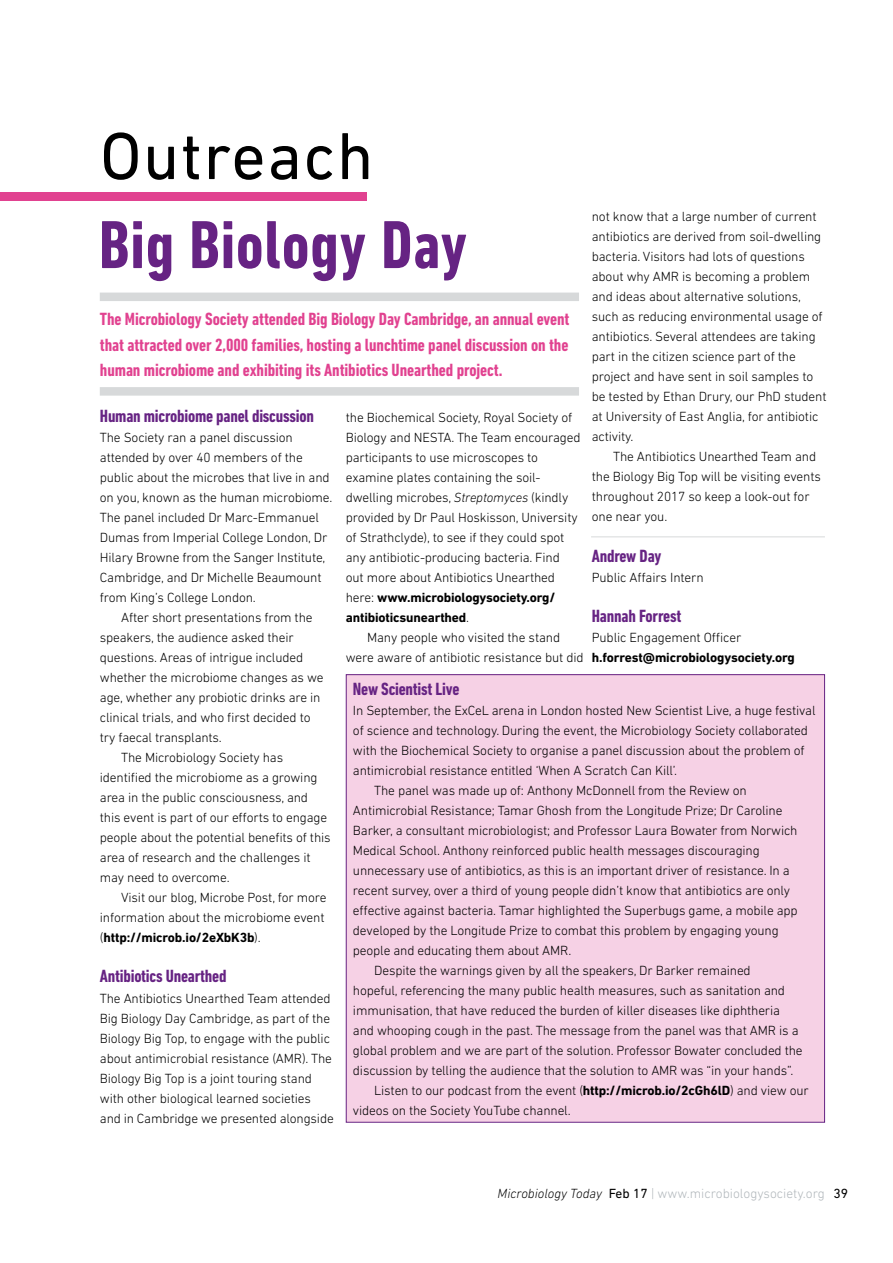
<style>
.page{position:relative;width:893px;height:1263px;background:#fff}
.page>*{position:absolute;margin:0;border:0;box-sizing:border-box;transform-origin:0 0}
.t1{font:700 condensed 69px "DIN Next LT Pro";letter-spacing:.01em;color:#662383}
.t2{font:67.5px "DIN Next LT Pro";letter-spacing:.02em;color:#000}
.t3{font:700 condensed 18px/25.5px "DIN Next LT Pro";letter-spacing:-.005em;color:#e14290;text-align:justify}
.t4{font:700 condensed 18px "DIN Next LT Pro";letter-spacing:-.01em;color:#662383}
.t5{font:300 13.5px/20px "DIN Next LT Pro";letter-spacing:-.01em;color:#000}
.t6{font:700 13.5px "DIN Next LT Pro";letter-spacing:-.01em;color:#000}
.t7{font:300 13.5px "DIN Next LT Pro";color:#b2b8bc}
.s1{font-weight:300}
.s2{font-style:italic}
.s3{font-weight:700}
.s4{font-style:italic;color:#000}
.s5{font-weight:400;color:#000}
</style>
<div class="page">
<div style="left:0;top:192px;width:366px;height:8px;background:#e14290"></div>
<hr style="left:591px;top:536px;width:234px;height:1px;background:#d7d9da">
<div style="left:100px;top:387px;width:479px;height:9px;background:#d7d9da"></div>
<div style="left:100px;top:293px;width:479px;height:8px;background:#d7d9da"></div>
<div style="left:346px;top:675px;width:479px;height:447px;background:#f6d1e5"></div>
<h2 class="t2" style="left:100px;top:117px;width:275px">Outreach</h2>
<p class="t5" style="left:592px;top:206px;width:236px">not know that a large number of current antibiotics are derived from soil-dwelling bacteria. Visitors had lots of questions about why AMR is becoming a problem and ideas about alternative solutions, such as reducing environmental usage of antibiotics. Several attendees are taking part in the citizen science part of the project and have sent in soil samples to be tested by Ethan Drury, our PhD student at University of East Anglia, for antibiotic activity.</p>
<p class="t5" style="left:592px;top:447px;width:231px;text-indent:21px">The Antibiotics Unearthed Team and the Biology Big Top will be visiting events throughout 2017 so keep a look-out for one near you.</p>
<h3 class="t4" style="left:592px;top:545px;width:71px">Andrew Day</h3>
<p class="t5" style="left:592px;top:567px;width:113px">Public Affairs Intern</p>
<h3 class="t4" style="left:592px;top:605px;width:91px">Hannah Forrest</h3>
<p class="t5" style="left:592px;top:627px;width:151px">Public Engagement Officer</p>
<p class="t6" style="left:592px;top:649px;width:204px">h.forrest@microbiologysociety.org</p>
<h1 class="t1" style="left:99px;top:206px;width:370px">Big Biology Day</h1>
<h3 class="t3" style="left:100px;top:306px;width:471px">The Microbiology Society attended Big Biology Day Cambridge, an annual event that attracted over 2,000 families, hosting a lunchtime panel discussion on the human microbiome and exhibiting its Antibiotics Unearthed project.</h3>
<h3 class="t4" style="left:100px;top:405px;width:215px">Human microbiome panel discussion</h3>
<p class="t5" style="left:100px;top:427px;width:234px">The Society ran a panel discussion attended by over 40 members of the public about the microbes that live in and on you, known as the human microbiome.<br>The panel included Dr Marc-Emmanuel Dumas from Imperial College London, Dr Hilary Browne from the Sanger Institute, Cambridge, and Dr Michelle Beaumount from King’s College London.</p>
<p class="t5" style="left:121px;top:607px;width:193px">After short presentations from the</p>
<p class="t5" style="left:100px;top:627px;width:195px">speakers, the audience asked their</p>
<p class="t5" style="left:100px;top:647px;width:205px">questions. Areas of intrigue included</p>
<p class="t5" style="left:100px;top:667px;width:225px">whether the microbiome changes as we</p>
<p class="t5" style="left:100px;top:687px;width:222px">age, whether any probiotic drinks are in</p>
<p class="t5" style="left:100px;top:707px;width:212px">clinical trials, and who first decided to</p>
<p class="t5" style="left:100px;top:727px;width:123px">try faecal transplants.</p>
<p class="t5" style="left:121px;top:747px;width:163px">The Microbiology Society has</p>
<p class="t5" style="left:100px;top:767px;width:219px">identified the microbiome as a growing</p>
<p class="t5" style="left:100px;top:787px;width:210px">area in the public consciousness, and</p>
<p class="t5" style="left:100px;top:807px;width:229px">this event is part of our efforts to engage</p>
<p class="t5" style="left:100px;top:827px;width:232px">people about the potential benefits of this</p>
<p class="t5" style="left:100px;top:847px;width:212px">area of research and the challenges it</p>
<p class="t5" style="left:100px;top:867px;width:131px">may need to overcome.</p>
<p class="t5" style="left:121px;top:887px;width:207px">Visit our blog, Microbe Post, for more</p>
<p class="t5" style="left:100px;top:907px;width:226px">information about the microbiome event</p>
<p class="t6" style="left:100px;top:930px;width:162px"><span class="s1">(</span>http://microb.io/2eXbK3b<span class="s1">).</span></p>
<h3 class="t4" style="left:100px;top:966px;width:128px">Antibiotics Unearthed</h3>
<p class="t5" style="left:100px;top:988px;width:235px">The Antibiotics Unearthed Team attended Big Biology Day Cambridge, as part of the Biology Big Top, to engage with the public about antimicrobial resistance (AMR). The Biology Big Top is a joint touring stand with other biological learned societies and in Cambridge we presented alongside</p>
<p class="t5" style="left:346px;top:407px;width:228px">the Biochemical Society, Royal Society of</p>
<p class="t5" style="left:346px;top:427px;width:236px">Biology and NESTA. The Team encouraged</p>
<p class="t5" style="left:346px;top:447px;width:194px">participants to use microscopes to</p>
<p class="t5" style="left:346px;top:467px;width:196px">examine plates containing the soil-</p>
<p class="t5" style="left:346px;top:487px;width:224px">dwelling microbes, <span class="s2">Streptomyces</span> (kindly</p>
<p class="t5" style="left:346px;top:507px;width:233px">provided by Dr Paul Hoskisson, University</p>
<p class="t5" style="left:346px;top:527px;width:220px">of Strathclyde), to see if they could spot</p>
<p class="t5" style="left:346px;top:547px;width:216px">any antibiotic-producing bacteria. Find</p>
<p class="t5" style="left:346px;top:567px;width:211px">out more about Antibiotics Unearthed</p>
<p class="t6" style="left:346px;top:589px;width:211px"><span class="s1">here:</span> www.microbiologysociety.org/</p>
<p class="t6" style="left:346px;top:609px;width:125px">antibioticsunearthed<span class="s1">.</span></p>
<p class="t5" style="left:367px;top:627px;width:195px">Many people who visited the stand</p>
<p class="t5" style="left:346px;top:647px;width:239px">were aware of antibiotic resistance but did</p>
<h3 class="t4" style="left:353px;top:679px;width:108px">New Scientist Live</h3>
<p class="t5" style="left:353px;top:700px;width:464px">In September, the ExCeL arena in London hosted New Scientist Live, a huge festival</p>
<p class="t5" style="left:353px;top:720px;width:456px">of science and technology. During the event, the Microbiology Society collaborated</p>
<p class="t5" style="left:353px;top:740px;width:453px">with the Biochemical Society to organise a panel discussion about the problem of</p>
<p class="t5" style="left:353px;top:760px;width:326px">antimicrobial resistance entitled ‘When A Scratch Can Kill’.</p>
<p class="t5" style="left:374px;top:780px;width:374px">The panel was made up of: Anthony McDonnell from the Review on</p>
<p class="t5" style="left:353px;top:800px;width:431px">Antimicrobial Resistance; Tamar Ghosh from the Longitude Prize; Dr Caroline</p>
<p class="t5" style="left:353px;top:820px;width:446px">Barker, a consultant microbiologist; and Professor Laura Bowater from Norwich</p>
<p class="t5" style="left:353px;top:840px;width:408px">Medical School. Anthony reinforced public health messages discouraging</p>
<p class="t5" style="left:353px;top:860px;width:438px">unnecessary use of antibiotics, as this is an important driver of resistance. In a</p>
<p class="t5" style="left:353px;top:880px;width:439px">recent survey, over a third of young people didn’t know that antibiotics are only</p>
<p class="t5" style="left:353px;top:900px;width:446px">effective against bacteria. Tamar highlighted the Superbugs game, a mobile app</p>
<p class="t5" style="left:353px;top:920px;width:427px">developed by the Longitude Prize to combat this problem by engaging young</p>
<p class="t5" style="left:353px;top:940px;width:220px">people and educating them about AMR.</p>
<p class="t5" style="left:374px;top:960px;width:378px">Despite the warnings given by all the speakers, Dr Barker remained</p>
<p class="t5" style="left:353px;top:980px;width:434px">hopeful, referencing the many public health measures, such as sanitation and</p>
<p class="t5" style="left:353px;top:1000px;width:429px">immunisation, that have reduced the burden of killer diseases like diphtheria</p>
<p class="t5" style="left:353px;top:1020px;width:447px">and whooping cough in the past. The message from the panel was that AMR is a</p>
<p class="t5" style="left:353px;top:1040px;width:451px">global problem and we are part of the solution. Professor Bowater concluded the</p>
<p class="t5" style="left:353px;top:1061px;width:442px">discussion by telling the audience that the solution to AMR was “in your hands”.</p>
<p class="t5" style="left:374px;top:1081px;width:436px">Listen to our podcast from the event (<span class="s3">http://microb.io/2cGh6lD</span>) and view our</p>
<p class="t5" style="left:353px;top:1101px;width:219px">videos on the Society YouTube channel.</p>
<p class="t7" style="left:498px;top:1185px;width:352px"><span class="s4">Microbiology Today</span> <span class="s5">Feb 17</span> | www.microbiologysociety.org <span class="s5">39</span></p>
</div>
